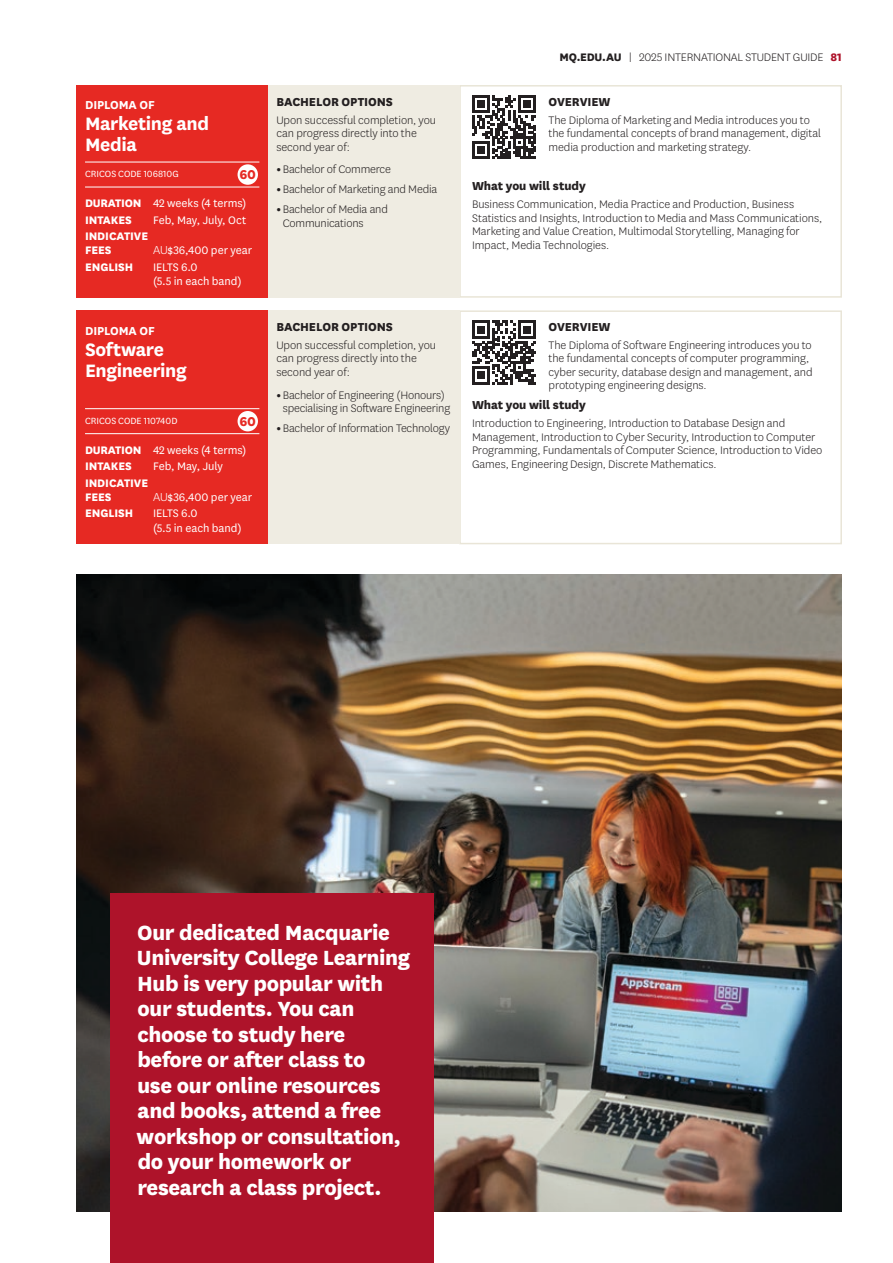
<style>
.page{position:relative;width:893px;height:1263px;background:#fff}
.page>*{position:absolute;margin:0;border:0;box-sizing:border-box;transform-origin:0 0}
.ICG-Pullout-Text-Large{font:800 24px/25.5px "National";letter-spacing:-.015em;color:#fff}
.ICG-Course-Heading{font:700 21px/21px "National";letter-spacing:-.02em;color:#fff}
.ICG-Selection-Rank-UG{font:800 15px "National";color:#e62923}
.ICG_Key_Feature_Overview{font:800 13.5px "National";letter-spacing:-.01em;color:#231f20}
.ICG_Career_Accreditation{font:800 13.5px "National";letter-spacing:-.01em;color:#231f20}
.ICG-Course-Heading-2{font:700 13.5px "National";letter-spacing:-.01em;color:#fff}
.ICG-Course-Body-Sans{font:300 12.75px/13.5px "National";letter-spacing:-.005em;color:#231f20}
.ICG-Course-Box-Sans{font:12.75px/14.2px "National";letter-spacing:-.005em;color:#fff}
.ICG-Course-Box-Sans-2{font:800 12.75px/14.2px "National";letter-spacing:-.005em;color:#fff}
.ICG-CRICOS{font:10.5px "National";color:#fff}
.s1{font-weight:800}
.s2{font-weight:300;font-size:13.5px}
.s3{font-weight:800;color:#ae132a}
</style>
<div class="page">
<img style="left:77px;top:574px;width:765px;height:638px">
<div style="left:459px;top:85px;width:383px;height:213px;border:2px solid #e9e5d7"></div>
<div style="left:268px;top:85px;width:191px;height:213px;background:#efece2"></div>
<div style="left:77px;top:148px;width:191px;height:150px;background:#e62923"></div>
<hr style="left:85px;top:162px;width:174px;height:1px;background:#fff">
<hr style="left:85px;top:187px;width:174px;height:1px;background:#fff">
<div style="left:238px;top:164px;width:20px;height:21px;background:#fff;border-radius:50%"></div>
<div style="left:459px;top:310px;width:383px;height:234px;border:2px solid #e9e5d7"></div>
<div style="left:268px;top:310px;width:191px;height:234px;background:#efece2"></div>
<div style="left:77px;top:370px;width:191px;height:174px;background:#e62923"></div>
<hr style="left:85px;top:408px;width:174px;height:1px;background:#fff">
<hr style="left:85px;top:433px;width:174px;height:1px;background:#fff">
<div style="left:238px;top:411px;width:20px;height:20px;background:#fff;border-radius:50%"></div>
<div style="left:77px;top:85px;width:191px;height:71px;background:#e62923"></div>
<div style="left:77px;top:310px;width:191px;height:77px;background:#e62923"></div>
<div style="left:111px;top:893px;width:323px;height:370px;background:#ae132a"></div>
<svg style="left:472px;top:95px;width:64px;height:64px"></svg>
<svg style="left:472px;top:320px;width:64px;height:65px"></svg>
<p class="ICG-Course-Heading-2" style="left:85px;top:96px;width:71px">DIPLOMA OF</p>
<p class="ICG-Course-Heading" style="left:85px;top:112px;width:126px">Marketing and<br>Media</p>
<p class="ICG-CRICOS" style="left:85px;top:167px;width:95px">CRICOS CODE 106810G</p>
<p class="ICG-Selection-Rank-UG" style="left:239px;top:164px;width:18px">60</p>
<p class="ICG-Course-Box-Sans" style="left:85px;top:196px;width:163px"><span class="s1">DURATION</span> 42 weeks (4 terms)</p>
<p class="ICG-Course-Box-Sans-2" style="left:85px;top:212px;width:48px">INTAKES</p>
<p class="ICG-Course-Box-Sans" style="left:153px;top:212px;width:95px">Feb, May, July, Oct</p>
<p class="ICG-Course-Box-Sans-2" style="left:85px;top:228px;width:65px">INDICATIVE<br>FEES</p>
<p class="ICG-Course-Box-Sans" style="left:153px;top:243px;width:101px"><span class="s2">AU</span>$36,400 per year</p>
<p class="ICG-Course-Box-Sans-2" style="left:85px;top:259px;width:50px">ENGLISH</p>
<p class="ICG-Course-Box-Sans" style="left:153px;top:259px;width:90px">IELTS 6.0<br>(5.5 in each band)</p>
<p class="ICG-Course-Heading-2" style="left:85px;top:321px;width:71px">DIPLOMA OF</p>
<p class="ICG-Course-Heading" style="left:85px;top:337px;width:103px">Software<br>Engineering</p>
<p class="ICG-CRICOS" style="left:85px;top:414px;width:94px">CRICOS CODE 110740D</p>
<p class="ICG-Selection-Rank-UG" style="left:239px;top:410px;width:18px">60</p>
<p class="ICG-Course-Box-Sans" style="left:85px;top:442px;width:163px"><span class="s1">DURATION</span> 42 weeks (4 terms)</p>
<p class="ICG-Course-Box-Sans-2" style="left:85px;top:458px;width:48px">INTAKES</p>
<p class="ICG-Course-Box-Sans" style="left:153px;top:459px;width:71px">Feb, May, July</p>
<p class="ICG-Course-Box-Sans-2" style="left:85px;top:475px;width:65px">INDICATIVE<br>FEES</p>
<p class="ICG-Course-Box-Sans" style="left:153px;top:489px;width:101px"><span class="s2">AU</span>$36,400 per year</p>
<p class="ICG-Course-Box-Sans-2" style="left:85px;top:505px;width:50px">ENGLISH</p>
<p class="ICG-Course-Box-Sans" style="left:153px;top:506px;width:90px">IELTS 6.0<br>(5.5 in each band)</p>
<p class="ICG_Key_Feature_Overview" style="left:276px;top:92px;width:118px">BACHELOR OPTIONS</p>
<p class="ICG-Course-Body-Sans" style="left:276px;top:112px;width:161px">Upon successful completion, you can progress directly into the second year of:</p>
<p class="ICG-Course-Body-Sans" style="left:276px;top:162px;width:116px"><span class="s1">•</span> Bachelor of Commerce</p>
<p class="ICG-Course-Body-Sans" style="left:276px;top:182px;width:162px"><span class="s1">•</span> Bachelor of Marketing and Media</p>
<p class="ICG-Course-Body-Sans" style="left:283px;top:202px;width:107px;text-indent:-6px"><span class="s1">•</span> Bachelor of Media and<br>Communications</p>
<p class="ICG_Key_Feature_Overview" style="left:276px;top:317px;width:118px">BACHELOR OPTIONS</p>
<p class="ICG-Course-Body-Sans" style="left:276px;top:338px;width:161px">Upon successful completion, you can progress directly into the second year of:</p>
<p class="ICG-Course-Body-Sans" style="left:276px;top:388px;width:175px;text-align:center"><span class="s1">•</span> Bachelor of Engineering (Honours) specialising in Software Engineering</p>
<p class="ICG-Course-Body-Sans" style="left:276px;top:421px;width:175px"><span class="s1">•</span> Bachelor of Information Technology</p>
<p class="ICG-Course-Body-Sans" style="left:560px;top:50px;width:284px"><span class="s1">MQ.EDU.AU</span> | 2025 INTERNATIONAL STUDENT GUIDE <span class="s3">81</span></p>
<p class="ICG_Key_Feature_Overview" style="left:548px;top:92px;width:64px">OVERVIEW</p>
<p class="ICG-Course-Body-Sans" style="left:548px;top:112px;width:274px">The Diploma of Marketing and Media introduces you to the fundamental concepts of brand management, digital media production and marketing strategy.</p>
<p class="ICG_Career_Accreditation" style="left:472px;top:176px;width:115px">What you will study</p>
<p class="ICG-Course-Body-Sans" style="left:472px;top:197px;width:352px">Business Communication, Media Practice and Production, Business Statistics and Insights, Introduction to Media and Mass Communications, Marketing and Value Creation, Multimodal Storytelling, Managing for Impact, Media Technologies.</p>
<p class="ICG_Key_Feature_Overview" style="left:548px;top:317px;width:64px">OVERVIEW</p>
<p class="ICG-Course-Body-Sans" style="left:548px;top:338px;width:266px">The Diploma of Software Engineering introduces you to the fundamental concepts of computer programming, cyber security, database design and management, and prototyping engineering designs.</p>
<p class="ICG_Career_Accreditation" style="left:472px;top:395px;width:115px">What you will study</p>
<p class="ICG-Course-Body-Sans" style="left:472px;top:416px;width:352px">Introduction to Engineering, Introduction to Database Design and Management, Introduction to Cyber Security, Introduction to Computer Programming, Fundamentals of Computer Science, Introduction to Video Games, Engineering Design, Discrete Mathematics.</p>
<p class="ICG-Pullout-Text-Large" style="left:137px;top:918px;width:275px">Our dedicated Macquarie<br>University College Learning<br>Hub is very popular with our students. You can choose to study here before or after class to<br>use our online resources and books, attend a free workshop or consultation, do your homework or research a class project.</p>
</div>
